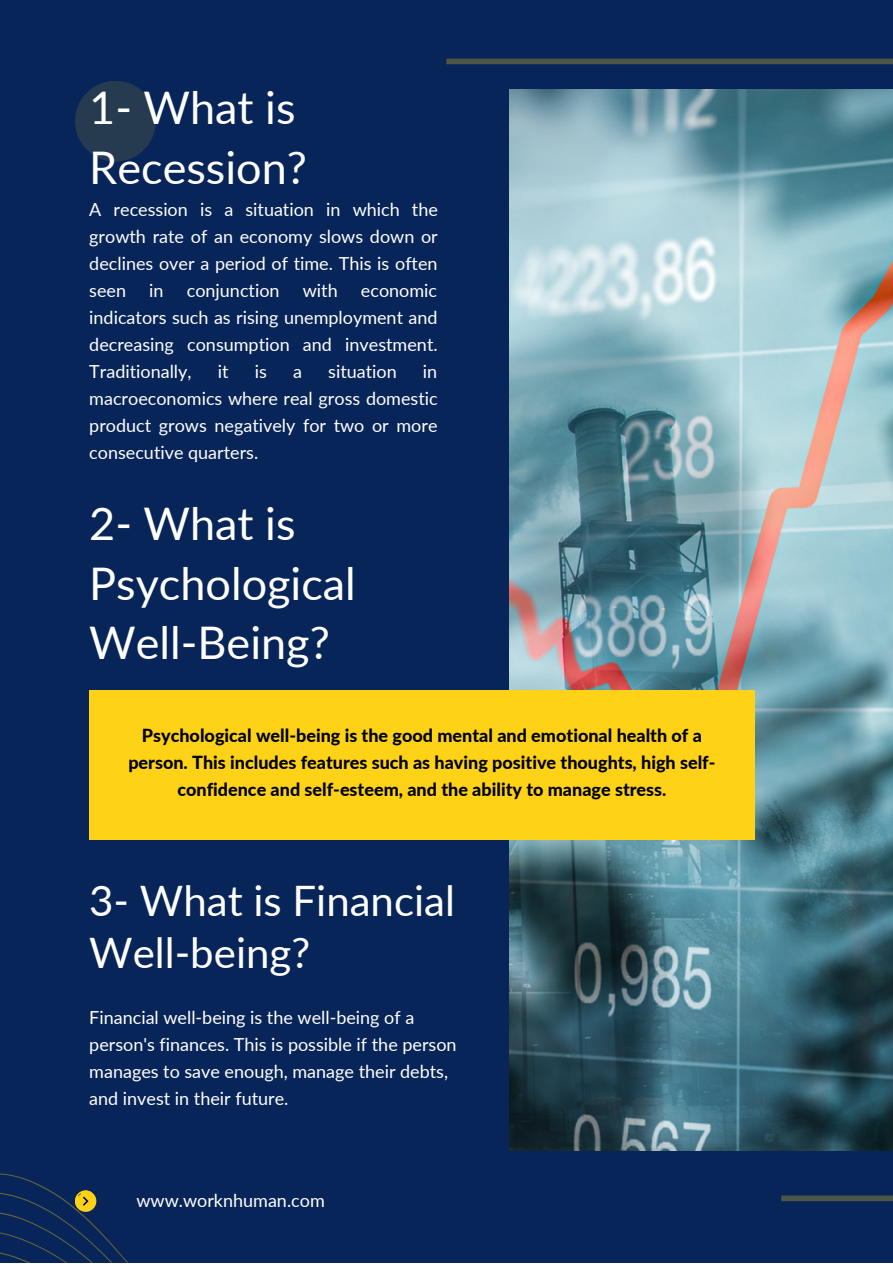
<style>
.page{position:relative;width:893px;height:1264px;background:#fff}
.page>*{position:absolute;margin:0;border:0;box-sizing:border-box;transform-origin:0 0}
.t1{font:45px/59.6px "Lato";color:#fff}
.t2{font:42px/51.8px "Lato";color:#fff}
.t3{font:18px/27px "Lato";color:#fff;text-align:justify}
.t4{font:800 18px/27px "Lato";color:#000;text-align:center}
</style>
<div class="page">
<div style="left:0;top:0;width:892px;height:1262px;background:#082559"></div>
<img style="left:509px;top:89px;width:383px;height:1061px">
<div style="left:75px;top:81px;width:81px;height:81px;background:#263a50;border-radius:50%"></div>
<div style="left:89px;top:690px;width:665px;height:149px;background:#fed217"></div>
<div style="left:781px;top:1195px;width:111px;height:6px;background:#4e5646"></div>
<div style="left:446px;top:59px;width:446px;height:5px;background:#4e5646"></div>
<svg style="left:0;top:1173px;width:128px;height:89px"></svg>
<h1 class="t1" style="left:89px;top:77px;width:219px">1- What is<br>Recession?</h1>
<p class="t3" style="left:89px;top:196px;width:350px">A recession is a situation in which the growth rate of an economy slows down or declines over a period of time. This is often seen</p>
<p class="t3" style="left:149px;top:277px;width:16px">in</p>
<p class="t3" style="left:187px;top:277px;width:94px">conjunction</p>
<p class="t3" style="left:303px;top:277px;width:36px">with</p>
<p class="t3" style="left:89px;top:277px;width:350px;text-indent:271px">economic indicators such as rising unemployment and decreasing consumption and investment.<br>Traditionally,</p>
<p class="t3" style="left:89px;top:357px;width:350px;text-indent:334px">in macroeconomics where real gross domestic product grows negatively for two or more consecutive quarters.</p>
<p class="t3" style="left:218px;top:357px;width:12px">it</p>
<p class="t3" style="left:255px;top:357px;width:14px">is</p>
<p class="t3" style="left:293px;top:357px;width:10px">a</p>
<p class="t3" style="left:328px;top:357px;width:70px">situation</p>
<h1 class="t1" style="left:89px;top:493px;width:268px">2- What is<br>Psychological<br>Well-Being?</h1>
<p class="t4" style="left:128px;top:721px;width:588px">Psychological well-being is the good mental and emotional health of a person. This includes features such as having positive thoughts, high self&shy;confidence and self-esteem, and the ability to manage stress.</p>
<h2 class="t2" style="left:89px;top:873px;width:367px">3- What is Financial<br>Well-being?</h2>
<p class="t3" style="left:89px;top:1003px;width:369px;text-align:left">Financial well-being is the well-being of a person's finances. This is possible if the person manages to save enough, manage their debts, and invest in their future.</p>
<p class="t3" style="left:136px;top:1186px;width:190px">www.worknhuman.com</p>
</div>
